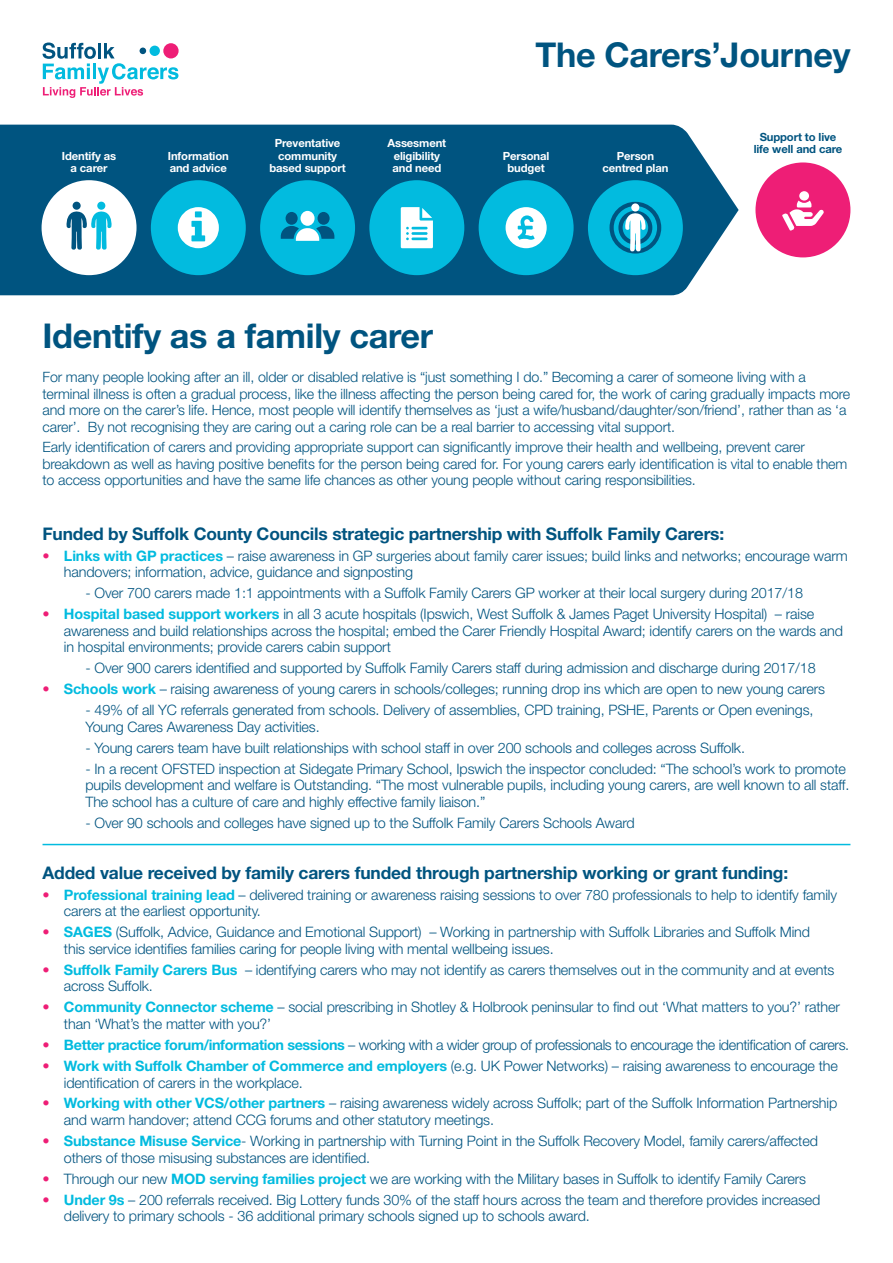
<style>
.page{position:relative;width:893px;height:1263px;background:#fff}
.page>*{position:absolute;margin:0;border:0;box-sizing:border-box;transform-origin:0 0}
.t1{font:700 34.2px "Helvetica Neue LT Std";letter-spacing:-.01em;color:#005480}
.t2{font:700 17.4px "Helvetica Neue LT Std";letter-spacing:-.01em;color:#005480}
.t3{font:300 14.4px/16.6px "Helvetica Neue LT Std";letter-spacing:-.01em;color:#005480}
.t4{font:300 14.25px/16.5px "Helvetica Neue LT Std";letter-spacing:-.01em;color:#005480}
.t5{font:700 11.25px/12.8px "Helvetica Neue LT Std";letter-spacing:-.01em;color:#fff;text-align:center}
.t6{font:700 11.25px/12.8px "Helvetica Neue LT Std";letter-spacing:-.01em;color:#005480;text-align:center}
.s1{color:#ee1e76}
.s2{font-weight:700;color:#02bbdf}
</style>
<div class="page">
<svg style="left:43px;top:43px;width:135px;height:55px"></svg>
<div style="left:755px;top:162px;width:95px;height:95px;background:#ee1e76;border-radius:50%"></div>
<svg style="left:0;top:125px;width:739px;height:170px;background:#0f5e88"></svg>
<div style="left:42px;top:180px;width:95px;height:95px;background:#fff;border-radius:50%"></div>
<div style="left:151px;top:180px;width:95px;height:95px;background:#02bbdf;border-radius:50%"></div>
<div style="left:260px;top:180px;width:95px;height:95px;background:#02bbdf;border-radius:50%"></div>
<div style="left:369px;top:180px;width:95px;height:95px;background:#02bbdf;border-radius:50%"></div>
<div style="left:479px;top:180px;width:95px;height:95px;background:#02bbdf;border-radius:50%"></div>
<div style="left:588px;top:180px;width:95px;height:95px;background:#02bbdf;border-radius:50%"></div>
<div style="left:73px;top:202px;width:8px;height:8px;background:#005480;border-radius:50%"></div>
<div style="left:97px;top:202px;width:8px;height:8px;background:#02bbdf;border-radius:50%"></div>
<svg style="left:66px;top:211px;width:46px;height:39px"></svg>
<svg style="left:178px;top:207px;width:41px;height:41px"></svg>
<svg style="left:401px;top:207px;width:32px;height:41px"></svg>
<svg style="left:506px;top:207px;width:41px;height:41px"></svg>
<svg style="left:281px;top:212px;width:53px;height:29px"></svg>
<div style="left:609px;top:202px;width:52px;height:52px;border:4px solid #005480;border-radius:50%"></div>
<div style="left:618px;top:211px;width:34px;height:34px;border:4px solid #005480;border-radius:50%"></div>
<div style="left:631px;top:203px;width:8px;height:8px;background:#fff;border-radius:50%"></div>
<svg style="left:625px;top:213px;width:21px;height:39px"></svg>
<div style="left:799px;top:191px;width:10px;height:10px;background:#fff;border-radius:50%"></div>
<svg style="left:782px;top:201px;width:42px;height:30px"></svg>
<hr style="left:43px;top:844px;width:807px;height:1px;background:#02bbdf">
<p class="t5" style="left:62px;top:149px;width:56px">Identify as a carer</p>
<p class="t5" style="left:168px;top:149px;width:63px;text-align:left">Information and advice</p>
<p class="t5" style="left:269px;top:136px;width:78px">Preventative community based support</p>
<p class="t5" style="left:387px;top:136px;width:60px">Assesment eligibility and need</p>
<p class="t1" style="left:535px;top:34px;width:316px">The Carers’Journey</p>
<p class="t5" style="left:503px;top:149px;width:48px">Personal budget</p>
<p class="t5" style="left:602px;top:149px;width:67px">Person centred plan</p>
<p class="t6" style="left:754px;top:130px;width:90px">Support to live life well and care</p>
<p class="t1" style="left:43px;top:314px;width:392px">Identify as a family carer</p>
<p class="t4" style="left:43px;top:368px;width:809px">For many people looking after an ill, older or disabled relative is “just something I do.” Becoming a carer of someone living with a terminal illness is often a gradual process, like the illness affecting the person being cared for, the work of caring gradually impacts more and more on the carer’s life. Hence, most people will identify themselves as ‘just a wife/husband/daughter/son/friend’, rather than as ‘a carer’. By not recognising they are caring out a caring role can be a real barrier to accessing vital support.</p>
<p class="t4" style="left:43px;top:439px;width:806px">Early identification of carers and providing appropriate support can significantly improve their health and wellbeing, prevent carer breakdown as well as having positive benefits for the person being cared for. For young carers early identification is vital to enable them to access opportunities and have the same life chances as other young people without caring responsibilities.</p>
<p class="t2" style="left:43px;top:523px;width:683px">Funded by Suffolk County Councils strategic partnership with Suffolk Family Carers:</p>
<p class="t3" style="left:64px;top:547px;width:785px;text-indent:-21px"><span class="s1">•</span> <span class="s2">Links with GP practices</span> – raise awareness in GP surgeries about family carer issues; build links and networks; encourage warm handovers; information, advice, guidance and signposting</p>
<p class="t3" style="left:85px;top:584px;width:719px">- Over 700 carers made 1:1 appointments with a Suffolk Family Carers GP worker at their local surgery during 2017/18</p>
<p class="t3" style="left:64px;top:605px;width:780px;text-indent:-21px"><span class="s1">•</span> <span class="s2">Hospital based support workers</span> in all 3 acute hospitals (Ipswich, West Suffolk &amp; James Paget University Hospital) – raise awareness and build relationships across the hospital; embed the Carer Friendly Hospital Award; identify carers on the wards and in hospital environments; provide carers cabin support</p>
<p class="t3" style="left:85px;top:660px;width:732px">- Over 900 carers identified and supported by Suffolk Family Carers staff during admission and discharge during 2017/18</p>
<p class="t3" style="left:43px;top:680px;width:784px"><span class="s1">•</span> <span class="s2">Schools work</span> – raising awareness of young carers in schools/colleges; running drop ins which are open to new young carers</p>
<p class="t3" style="left:85px;top:701px;width:729px">- 49% of all YC referrals generated from schools. Delivery of assemblies, CPD training, PSHE, Parents or Open evenings,<br>Young Cares Awareness Day activities.</p>
<p class="t3" style="left:85px;top:739px;width:661px">- Young carers team have built relationships with school staff in over 200 schools and colleges across Suffolk.</p>
<p class="t3" style="left:85px;top:760px;width:765px">- In a recent OFSTED inspection at Sidegate Primary School, Ipswich the inspector concluded: “The school’s work to promote pupils development and welfare is Outstanding. “The most vulnerable pupils, including young carers, are well known to all staff.<br>The school has a culture of care and highly effective family liaison.”</p>
<p class="t3" style="left:85px;top:814px;width:551px">- Over 90 schools and colleges have signed up to the Suffolk Family Carers Schools Award</p>
<p class="t2" style="left:43px;top:862px;width:747px">Added value received by family carers funded through partnership working or grant funding:</p>
<p class="t3" style="left:64px;top:886px;width:775px;text-indent:-21px"><span class="s1">•</span> <span class="s2">Professional training lead</span> – delivered training or awareness raising sessions to over 780 professionals to help to identify family carers at the earliest opportunity.</p>
<p class="t3" style="left:64px;top:923px;width:747px;text-indent:-21px"><span class="s1">•</span> <span class="s2">SAGES</span> (Suffolk, Advice, Guidance and Emotional Support) – Working in partnership with Suffolk Libraries and Suffolk Mind this service identifies families caring for people living with mental wellbeing issues.</p>
<p class="t3" style="left:64px;top:961px;width:772px;text-indent:-21px"><span class="s1">•</span> <span class="s2">Suffolk Family Carers Bus</span> – identifying carers who may not identify as carers themselves out in the community and at events across Suffolk.</p>
<p class="t3" style="left:64px;top:999px;width:778px;text-indent:-21px"><span class="s1">•</span> <span class="s2">Community Connector scheme</span> – social prescribing in Shotley &amp; Holbrook peninsular to find out ‘What matters to you?’ rather than ‘What’s the matter with you?’</p>
<p class="t3" style="left:43px;top:1036px;width:808px"><span class="s1">•</span> <span class="s2">Better practice forum/information sessions</span> – working with a wider group of professionals to encourage the identification of carers.</p>
<p class="t3" style="left:64px;top:1057px;width:775px;text-indent:-21px"><span class="s1">•</span> <span class="s2">Work with Suffolk Chamber of Commerce and employers</span> (e.g. UK Power Networks) – raising awareness to encourage the identification of carers in the workplace.</p>
<p class="t3" style="left:64px;top:1095px;width:775px;text-indent:-21px"><span class="s1">•</span> <span class="s2">Working with other VCS/other partners</span> – raising awareness widely across Suffolk; part of the Suffolk Information Partnership and warm handover; attend CCG forums and other statutory meetings.</p>
<p class="t3" style="left:64px;top:1132px;width:755px;text-indent:-21px"><span class="s1">•</span> <span class="s2">Substance Misuse Service</span>- Working in partnership with Turning Point in the Suffolk Recovery Model, family carers/affected others of those misusing substances are identified.</p>
<p class="t3" style="left:43px;top:1170px;width:765px"><span class="s1">•</span> Through our new <span class="s2">MOD serving families project</span> we are working with the Military bases in Suffolk to identify Family Carers</p>
<p class="t3" style="left:64px;top:1191px;width:758px;text-indent:-21px"><span class="s1">•</span> <span class="s2">Under 9s</span> – 200 referrals received. Big Lottery funds 30% of the staff hours across the team and therefore provides increased delivery to primary schools - 36 additional primary schools signed up to schools award.</p>
</div>
